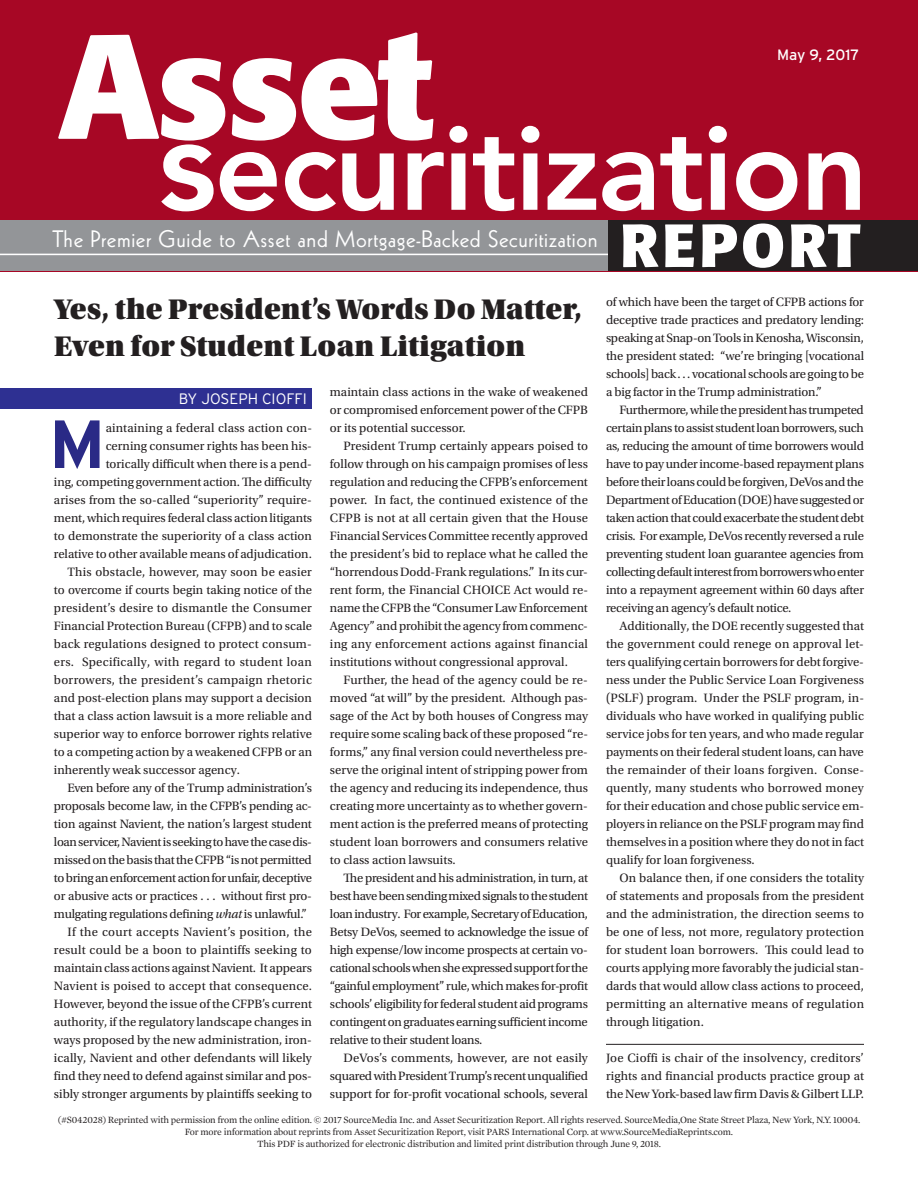
<style>
.page{position:relative;width:918px;height:1188px;background:#fff}
.page>*{position:absolute;margin:0;border:0;box-sizing:border-box;transform-origin:0 0}
.t1{font:700 146.7px "Formata";letter-spacing:-.02em;color:#fff}
.t2{font:800 117.45px "Avenir";letter-spacing:-.02em;color:#fff}
.t3{font:700 67.95px "Interstate";color:#2a2a86}
.t4{font:700 60.3px "Formata";letter-spacing:.05em;color:#fff}
.t5{font:30px/37.5px "Utopia Std Black Headline";letter-spacing:.01em;color:#231f20}
.t6{font:23.1px "Kabel";letter-spacing:.03em;color:#fff}
.t7{font:300 15.15px "Interstate";color:#fff}
.t8{font:15px "Interstate";color:#fff}
.t9{font:12.75px/18px "Utopia Std";color:#231f20;text-align:justify}
.t10{font:12.75px "Utopia Std";letter-spacing:-.02em;color:#231f20}
.t11{font:12.75px "Utopia Std";letter-spacing:-.025em;color:#231f20}
.t12{font:12.75px "Utopia Std";letter-spacing:.02em;color:#231f20}
.t13{font:12.75px "Utopia Std";letter-spacing:.025em;color:#231f20}
.t14{font:12.75px "Utopia Std";letter-spacing:-.03em;color:#231f20}
.t15{font:9.75px/12px "Mercury Text G1";letter-spacing:-.02em;color:#231f20;text-align:center}
.s1{font-size:132.9px}
.s2{font-style:italic}
</style>
<div class="page">
<hr style="left:606px;top:1044px;width:258px;height:1px;background:#231f20">
<div style="left:0;top:0;width:918px;height:271px;background:#a70725"></div>
<div style="left:0;top:220px;width:626px;height:51px;background:#939598"></div>
<hr style="left:0;top:254px;width:609px;height:1px;background:#fff">
<div style="left:609px;top:220px;width:309px;height:51px;background:#231f20"></div>
<div style="left:0;top:389px;width:312px;height:20px;background:#2e3092"></div>
<h1 class="t1" style="left:58px;top:-5px;width:376px">Asset</h1>
<p class="t8" style="left:777px;top:47px;width:84px">May 9, 2017</p>
<h2 class="t2" style="left:158px;top:100px;width:711px"><span class="s1">s</span>ecuritization</h2>
<h3 class="t6" style="left:52px;top:226px;width:547px">The Premier Guide to Asset and Mortgage-Backed Securitization</h3>
<h3 class="t4" style="left:620px;top:208px;width:242px">REPORT</h3>
<h3 class="t5" style="left:54px;top:291px;width:530px">Yes, the President’s Words Do Matter,<br>Even for Student Loan Litigation</h3>
<p class="t7" style="left:179px;top:390px;width:130px">BY JOSEPH CIOFFI</p>
<h3 class="t3" style="left:49px;top:406px;width:58px">M</h3>
<p class="t9" style="left:106px;top:419px;width:208px">aintaining a federal class action con-</p>
<p class="t9" style="left:106px;top:437px;width:208px">cerning consumer rights has been his-</p>
<p class="t9" style="left:106px;top:455px;width:208px">torically difficult when there is a pend-</p>
<p class="t9" style="left:54px;top:473px;width:259px">ing, competing government action. The difficulty</p>
<p class="t9" style="left:54px;top:491px;width:259px">arises from the so-called “superiority” require-</p>
<p class="t9" style="left:54px;top:509px;width:260px">ment, which requires federal class action litigants</p>
<p class="t9" style="left:54px;top:527px;width:260px">to demonstrate the superiority of a class action</p>
<p class="t9" style="left:54px;top:545px;width:259px">relative to other available means of adjudication.</p>
<p class="t9" style="left:68px;top:563px;width:246px">This obstacle, however, may soon be easier</p>
<p class="t9" style="left:54px;top:581px;width:260px">to overcome if courts begin taking notice of the</p>
<p class="t9" style="left:54px;top:599px;width:259px">president’s desire to dismantle the Consumer</p>
<p class="t9" style="left:54px;top:617px;width:260px">Financial Protection Bureau (CFPB) and to scale</p>
<p class="t9" style="left:54px;top:635px;width:259px">back regulations designed to protect consum-</p>
<p class="t13" style="left:54px;top:655px;width:259px">ers. Specifically, with regard to student loan</p>
<p class="t12" style="left:54px;top:673px;width:260px">borrowers, the president’s campaign rhetoric</p>
<p class="t9" style="left:54px;top:689px;width:259px">and post-election plans may support a decision</p>
<p class="t9" style="left:54px;top:707px;width:259px">that a class action lawsuit is a more reliable and</p>
<p class="t9" style="left:54px;top:725px;width:260px">superior way to enforce borrower rights relative</p>
<p class="t9" style="left:54px;top:743px;width:260px">to a competing action by a weakened CFPB or an</p>
<p class="t9" style="left:54px;top:761px;width:188px">inherently weak successor agency.</p>
<p class="t10" style="left:68px;top:781px;width:246px">Even before any of the Trump administration’s</p>
<p class="t10" style="left:54px;top:799px;width:259px">proposals become law, in the CFPB’s pending ac-</p>
<p class="t9" style="left:54px;top:815px;width:259px">tion against Navient, the nation’s largest student</p>
<p class="t14" style="left:54px;top:835px;width:259px">loan servicer, Navient is seeking to have the case dis-</p>
<p class="t11" style="left:54px;top:853px;width:259px">missed on the basis that the CFPB “is not permitted</p>
<p class="t11" style="left:54px;top:871px;width:260px">to bring an enforcement action for unfair, deceptive</p>
<p class="t9" style="left:54px;top:887px;width:259px">or abusive acts or practices . . . without first pro-</p>
<p class="t10" style="left:54px;top:907px;width:254px">mulgating regulations defining <span class="s2">what</span> is unlawful.”</p>
<p class="t13" style="left:68px;top:925px;width:246px">If the court accepts Navient’s position, the</p>
<p class="t12" style="left:54px;top:943px;width:259px">result could be a boon to plaintiffs seeking to</p>
<p class="t9" style="left:54px;top:959px;width:260px">maintain class actions against Navient. It appears</p>
<p class="t9" style="left:54px;top:977px;width:260px">Navient is poised to accept that consequence.</p>
<p class="t9" style="left:54px;top:995px;width:260px">However, beyond the issue of the CFPB’s current</p>
<p class="t9" style="left:54px;top:1013px;width:260px">authority, if the regulatory landscape changes in</p>
<p class="t9" style="left:54px;top:1031px;width:259px">ways proposed by the new administration, iron-</p>
<p class="t9" style="left:54px;top:1049px;width:259px">ically, Navient and other defendants will likely</p>
<p class="t9" style="left:54px;top:1067px;width:259px">find they need to defend against similar and pos-</p>
<p class="t9" style="left:54px;top:1085px;width:259px">sibly stronger arguments by plaintiffs seeking to</p>
<p class="t9" style="left:330px;top:383px;width:259px">maintain class actions in the wake of weakened or compromised enforcement power of the CFPB or its potential successor.</p>
<p class="t9" style="left:330px;top:437px;width:260px;text-indent:14px">President Trump certainly appears poised to follow through on his campaign promises of less regulation and reducing the CFPB’s enforcement power. In fact, the continued existence of the CFPB is not at all certain given that the House Financial Services Committee recently approved the president’s bid to replace what he called the “horrendous Dodd-Frank regulations.” In its cur&shy;rent form, the Financial CHOICE Act would re&shy;name the CFPB the “Consumer Law Enforcement Agency” and prohibit the agency from commenc&shy;ing any enforcement actions against financial institutions without congressional approval.</p>
<p class="t9" style="left:330px;top:671px;width:260px;text-indent:14px">Further, the head of the agency could be re&shy;moved “at will” by the president. Although pas&shy;sage of the Act by both houses of Congress may require some scaling back of these proposed “re&shy;forms,” any final version could nevertheless pre&shy;serve the original intent of stripping power from the agency and reducing its independence, thus creating more uncertainty as to whether govern&shy;ment action is the preferred means of protecting student loan borrowers and consumers relative to class action lawsuits.</p>
<p class="t9" style="left:330px;top:869px;width:260px;text-indent:14px">The president and his administration, in turn, at best have been sending mixed signals to the student loan industry. For example, Secretary of Education, Betsy DeVos, seemed to acknowledge the issue of high expense/low income prospects at certain vo&shy;cational schools when she expressed support for the “gainful employment” rule, which makes for-profit schools’ eligibility for federal student aid programs contingent on graduates earning sufficient income relative to their student loans.</p>
<p class="t9" style="left:330px;top:1049px;width:260px;text-indent:14px">DeVos’s comments, however, are not easily squared with President Trump’s recent unqualified support for for-profit vocational schools, several</p>
<p class="t9" style="left:606px;top:293px;width:260px">of which have been the target of CFPB actions for deceptive trade practices and predatory lending: speaking at Snap-on Tools in Kenosha, Wisconsin, the president stated: “we’re bringing [vocational schools] back . . . vocational schools are going to be a big factor in the Trump administration.”</p>
<p class="t9" style="left:606px;top:401px;width:260px;text-indent:14px">Furthermore, while the president has trumpeted certain plans to assist student loan borrowers, such as, reducing the amount of time borrowers would have to pay under income-based repayment plans before their loans could be forgiven, DeVos and the Department of Education (DOE) have suggested or taken action that could exacerbate the student debt crisis. For example, DeVos recently reversed a rule preventing student loan guarantee agencies from collecting default interest from borrowers who enter into a repayment agreement within 60 days after receiving an agency’s default notice.</p>
<p class="t9" style="left:606px;top:617px;width:260px;text-indent:14px">Additionally, the DOE recently suggested that the government could renege on approval let&shy;ters qualifying certain borrowers for debt forgive&shy;ness under the Public Service Loan Forgiveness (PSLF) program. Under the PSLF program, in&shy;dividuals who have worked in qualifying public service jobs for ten years, and who made regular payments on their federal student loans, can have the remainder of their loans forgiven. Conse&shy;quently, many students who borrowed money for their education and chose public service em&shy;ployers in reliance on the PSLF program may find themselves in a position where they do not in fact qualify for loan forgiveness.</p>
<p class="t9" style="left:606px;top:869px;width:260px;text-indent:14px">On balance then, if one considers the totality of statements and proposals from the president and the administration, the direction seems to be one of less, not more, regulatory protection for student loan borrowers. This could lead to courts applying more favorably the judicial stan&shy;dards that would allow class actions to proceed, permitting an alternative means of regulation through litigation.</p>
<p class="t9" style="left:606px;top:1049px;width:260px">Joe Cioffi is chair of the insolvency, creditors’ rights and financial products practice group at the New York-based law firm Davis &amp; Gilbert LLP.</p>
<p class="t15" style="left:58px;top:1113px;width:804px">(#S042028) Reprinted with permission from the online edition. © 2017 SourceMedia Inc. and Asset Securitization Report. All rights reserved. SourceMedia,One State Street Plaza, New York, N.Y. 10004.<br>For more information about reprints from Asset Securitization Report, visit PARS International Corp. at www.SourceMediaReprints.com.<br>This PDF is authorized for electronic distribution and limited print distribution through June 9, 2018.</p>
</div>
